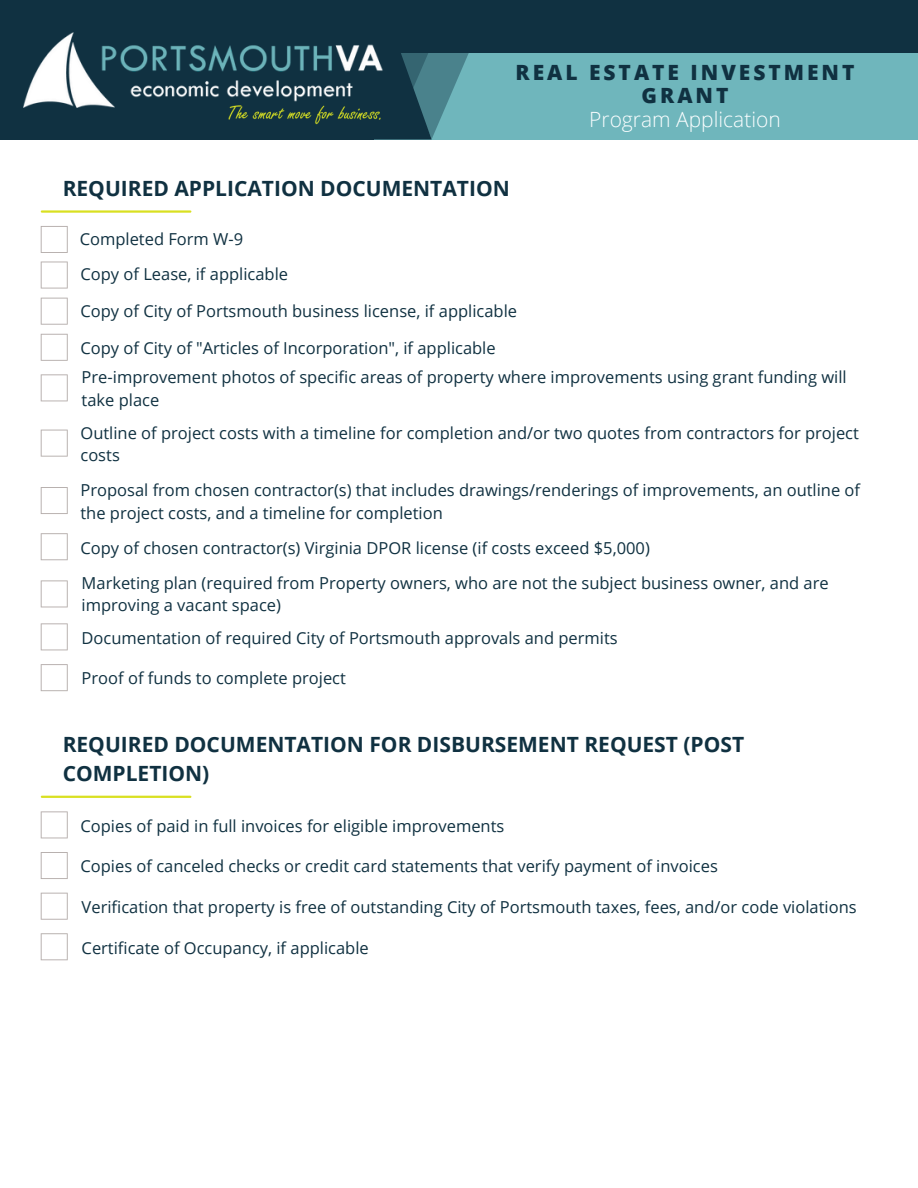
<style>
.page{position:relative;width:918px;height:1188px;background:#fff}
.page>*{position:absolute;margin:0;border:0;box-sizing:border-box;transform-origin:0 0}
.t1{font:700 21px/29.2px "Open Sans";color:#103141}
.t2{font:800 21px/23.7px "Open Sans";letter-spacing:.145em;color:#103141;text-align:center}
.t3{font:300 21px "Open Sans";color:#fbfeff}
.t4{font:16.5px/35px "Open Sans";color:#103141}
</style>
<div class="page">
<div style="left:0;top:0;width:918px;height:139px;background:#103141"></div>
<div style="left:374px;top:53px;width:544px;height:87px;background:#6fb6bc"></div>
<svg style="left:343px;top:53px;width:126px;height:87px"></svg>
<img style="left:23px;top:32px;width:360px;height:75px">
<img style="left:228px;top:102px;width:155px;height:24px">
<hr style="left:42px;top:210px;width:148px;height:3px;background:#d9e021">
<svg style="left:41px;top:226px;width:27px;height:27px"></svg>
<svg style="left:41px;top:262px;width:27px;height:27px"></svg>
<svg style="left:41px;top:298px;width:27px;height:27px"></svg>
<svg style="left:41px;top:334px;width:27px;height:27px"></svg>
<svg style="left:41px;top:430px;width:27px;height:27px"></svg>
<svg style="left:41px;top:374px;width:27px;height:27px"></svg>
<svg style="left:41px;top:487px;width:27px;height:27px"></svg>
<svg style="left:41px;top:623px;width:27px;height:27px"></svg>
<svg style="left:41px;top:533px;width:27px;height:27px"></svg>
<svg style="left:41px;top:580px;width:27px;height:27px"></svg>
<svg style="left:41px;top:664px;width:27px;height:27px"></svg>
<hr style="left:42px;top:796px;width:148px;height:2px;background:#d9e021">
<svg style="left:41px;top:811px;width:27px;height:27px"></svg>
<svg style="left:41px;top:852px;width:27px;height:27px"></svg>
<svg style="left:41px;top:893px;width:27px;height:27px"></svg>
<svg style="left:41px;top:933px;width:27px;height:27px"></svg>
<p class="t2" style="left:516px;top:60px;width:341px">REAL ESTATE INVESTMENT<br>GRANT</p>
<p class="t3" style="left:589px;top:105px;width:193px">Program Application</p>
<p class="t1" style="left:63px;top:173px;width:449px">REQUIRED APPLICATION DOCUMENTATION</p>
<p class="t4" style="left:80px;top:221px;width:210px">Completed Form W-9<br>Copy of Lease, if applicable</p>
<p class="t4" style="left:81px;top:293px;width:438px">Copy of City of Portsmouth business license, if applicable</p>
<p class="t4" style="left:81px;top:333px;width:768px;line-height:29.2px">Copy of City of "Articles of Incorporation", if applicable<br>Pre-improvement photos of specific areas of property where improvements using grant funding will</p>
<p class="t4" style="left:81px;top:383px;width:780px;line-height:32.7px">take place<br>Outline of project costs with a timeline for completion and/or two quotes from contractors for project</p>
<p class="t4" style="left:81px;top:437px;width:781px">costs<br>Proposal from chosen contractor(s) that includes drawings/renderings of improvements, an outline of</p>
<p class="t4" style="left:81px;top:495px;width:750px">the project costs, and a timeline for completion<br>Copy of chosen contractor(s) Virginia DPOR license (if costs exceed $5,000)<br>Marketing plan (required from Property owners, who are not the subject business owner, and are</p>
<p class="t4" style="left:82px;top:588px;width:538px;line-height:32.7px">improving a vacant space)<br>Documentation of required City of Portsmouth approvals and permits</p>
<p class="t4" style="left:82px;top:661px;width:266px">Proof of funds to complete project</p>
<p class="t1" style="left:63px;top:729px;width:683px">REQUIRED DOCUMENTATION FOR DISBURSEMENT REQUEST (POST<br>COMPLETION)</p>
<p class="t4" style="left:81px;top:808px;width:425px">Copies of paid in full invoices for eligible improvements</p>
<p class="t4" style="left:81px;top:848px;width:639px">Copies of canceled checks or credit card statements that verify payment of invoices</p>
<p class="t4" style="left:82px;top:889px;width:777px">Verification that property is free of outstanding City of Portsmouth taxes, fees, and/or code violations</p>
<p class="t4" style="left:82px;top:930px;width:289px">Certificate of Occupancy, if applicable</p>
</div>
